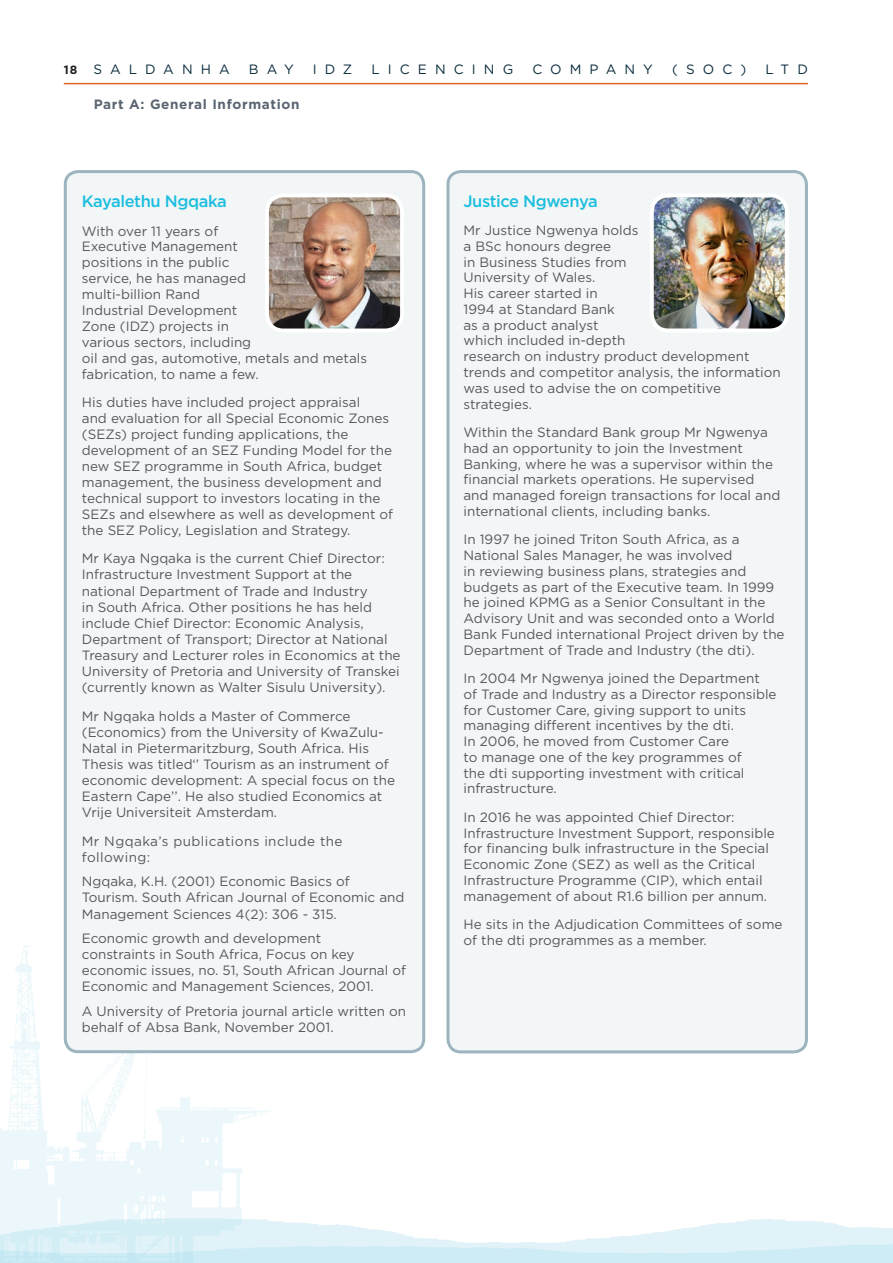
<style>
.page{position:relative;width:893px;height:1263px;background:#fff}
.page>*{position:absolute;margin:0;border:0;box-sizing:border-box;transform-origin:0 0}
.t1{font:500 16.5px "Gotham";letter-spacing:-.025em;color:#1cbede}
.t2{font:13.5px/15.8px "Gotham";color:#57585a}
.t3{font:13.5px/16px "Gotham";letter-spacing:.03em;color:#57585a}
.t4{font:13.5px "Gotham";letter-spacing:.6em;color:#0a2c3d}
.t5{font:700 13.5px "Gotham";letter-spacing:.05em;color:#5a6572}
.t6{font:700 12px "Gotham";color:#231f20}
</style>
<div class="page">
<hr style="left:64px;top:83px;width:744px;height:1px;background:#de6526">
<img style="left:271px;top:1219px;width:622px;height:18px">
<div style="left:448px;top:172px;width:358px;height:880px;background:#f3f6f7;border-radius:13px"></div>
<div style="left:446px;top:170px;width:362px;height:883px;border:3px solid #9bb4bd;border-radius:13px"></div>
<img style="left:655px;top:198px;width:129px;height:129px">
<div style="left:650px;top:193px;width:139px;height:139px;border:4px solid #fff;border-radius:16px"></div>
<img style="left:0;top:937px;width:271px;height:326px">
<div style="left:65px;top:172px;width:359px;height:880px;background:#f3f6f7;border-radius:13px"></div>
<div style="left:64px;top:170px;width:361px;height:883px;border:3px solid #9bb4bd;border-radius:13px"></div>
<img style="left:270px;top:198px;width:129px;height:129px">
<div style="left:265px;top:193px;width:139px;height:139px;border:4px solid #fff;border-radius:16px"></div>
<p class="t6" style="left:64px;top:62px;width:15px">18</p>
<p class="t4" style="left:93px;top:60px;width:138px">SALDANHA</p>
<p class="t4" style="left:249px;top:60px;width:46px">BAY</p>
<p class="t4" style="left:313px;top:60px;width:41px">IDZ</p>
<p class="t4" style="left:371px;top:60px;width:143px">LICENCING</p>
<p class="t4" style="left:532px;top:60px;width:122px">COMPANY</p>
<p class="t4" style="left:672px;top:60px;width:76px">(SOC)</p>
<p class="t4" style="left:765px;top:60px;width:44px">LTD</p>
<p class="t5" style="left:94px;top:95px;width:207px">Part A: General Information</p>
<p class="t1" style="left:82px;top:190px;width:146px">Kayalethu Ngqaka</p>
<p class="t2" style="left:82px;top:223px;width:287px">With over 11 years of<br>Executive Management<br>positions in the public<br>service, he has managed<br>multi-billion Rand<br>Industrial Development<br>Zone (IDZ) projects in<br>various sectors, including<br>oil and gas, automotive, metals and metals fabrication, to name a few.</p>
<p class="t2" style="left:82px;top:394px;width:313px">His duties have included project appraisal<br>and evaluation for all Special Economic Zones (SEZs) project funding applications, the development of an SEZ Funding Model for the new SEZ programme in South Africa, budget management, the business development and technical support to investors locating in the SEZs and elsewhere as well as development of the SEZ Policy, Legislation and Strategy.</p>
<p class="t2" style="left:82px;top:550px;width:320px">Mr Kaya Ngqaka is the current Chief Director:<br>Infrastructure Investment Support at the national Department of Trade and Industry<br>in South Africa. Other positions he has held include Chief Director: Economic Analysis, Department of Transport; Director at National Treasury and Lecturer roles in Economics at the University of Pretoria and University of Transkei (currently known as Walter Sisulu University).</p>
<p class="t2" style="left:82px;top:707px;width:315px">Mr Ngqaka holds a Master of Commerce (Economics) from the University of KwaZulu-Natal in Pietermaritzburg, South Africa. His Thesis was titled‘’ Tourism as an instrument of economic development: A special focus on the Eastern Cape’’. He also studied Economics at Vrije Universiteit Amsterdam.</p>
<p class="t3" style="left:82px;top:833px;width:262px">Mr Ngqaka’s publications include the following:</p>
<p class="t2" style="left:82px;top:873px;width:324px">Ngqaka, K.H. (2001) Economic Basics of<br>Tourism. South African Journal of Economic and<br>Management Sciences 4(2): 306 - 315.</p>
<p class="t2" style="left:82px;top:930px;width:326px">Economic growth and development<br>constraints in South Africa, Focus on key economic issues, no. 51, South African Journal of Economic and Management Sciences, 2001.</p>
<p class="t2" style="left:82px;top:1003px;width:326px">A University of Pretoria journal article written on behalf of Absa Bank, November 2001.</p>
<p class="t1" style="left:463px;top:190px;width:136px">Justice Ngwenya</p>
<p class="t2" style="left:463px;top:222px;width:319px">Mr Justice Ngwenya holds<br>a BSc honours degree<br>in Business Studies from<br>University of Wales.<br>His career started in<br>1994 at Standard Bank<br>as a product analyst<br>which included in-depth<br>research on industry product development trends and competitor analysis, the information was used to advise the on competitive strategies.</p>
<p class="t2" style="left:463px;top:424px;width:318px">Within the Standard Bank group Mr Ngwenya had an opportunity to join the Investment Banking, where he was a supervisor within the financial markets operations. He supervised and managed foreign transactions for local and international clients, including banks.</p>
<p class="t2" style="left:463px;top:531px;width:323px">In 1997 he joined Triton South Africa, as a National Sales Manager, he was involved<br>in reviewing business plans, strategies and budgets as part of the Executive team. In 1999 he joined KPMG as a Senior Consultant in the Advisory Unit and was seconded onto a World Bank Funded international Project driven by the Department of Trade and Industry (the dti).</p>
<p class="t2" style="left:463px;top:670px;width:315px">In 2004 Mr Ngwenya joined the Department of Trade and Industry as a Director responsible for Customer Care, giving support to units managing different incentives by the dti.<br>In 2006, he moved from Customer Care<br>to manage one of the key programmes of<br>the dti supporting investment with critical infrastructure.</p>
<p class="t2" style="left:463px;top:809px;width:313px">In 2016 he was appointed Chief Director:<br>Infrastructure Investment Support, responsible for financing bulk infrastructure in the Special Economic Zone (SEZ) as well as the Critical Infrastructure Programme (CIP), which entail management of about R1.6 billion per annum.</p>
<p class="t2" style="left:463px;top:916px;width:320px">He sits in the Adjudication Committees of some of the dti programmes as a member.</p>
</div>
